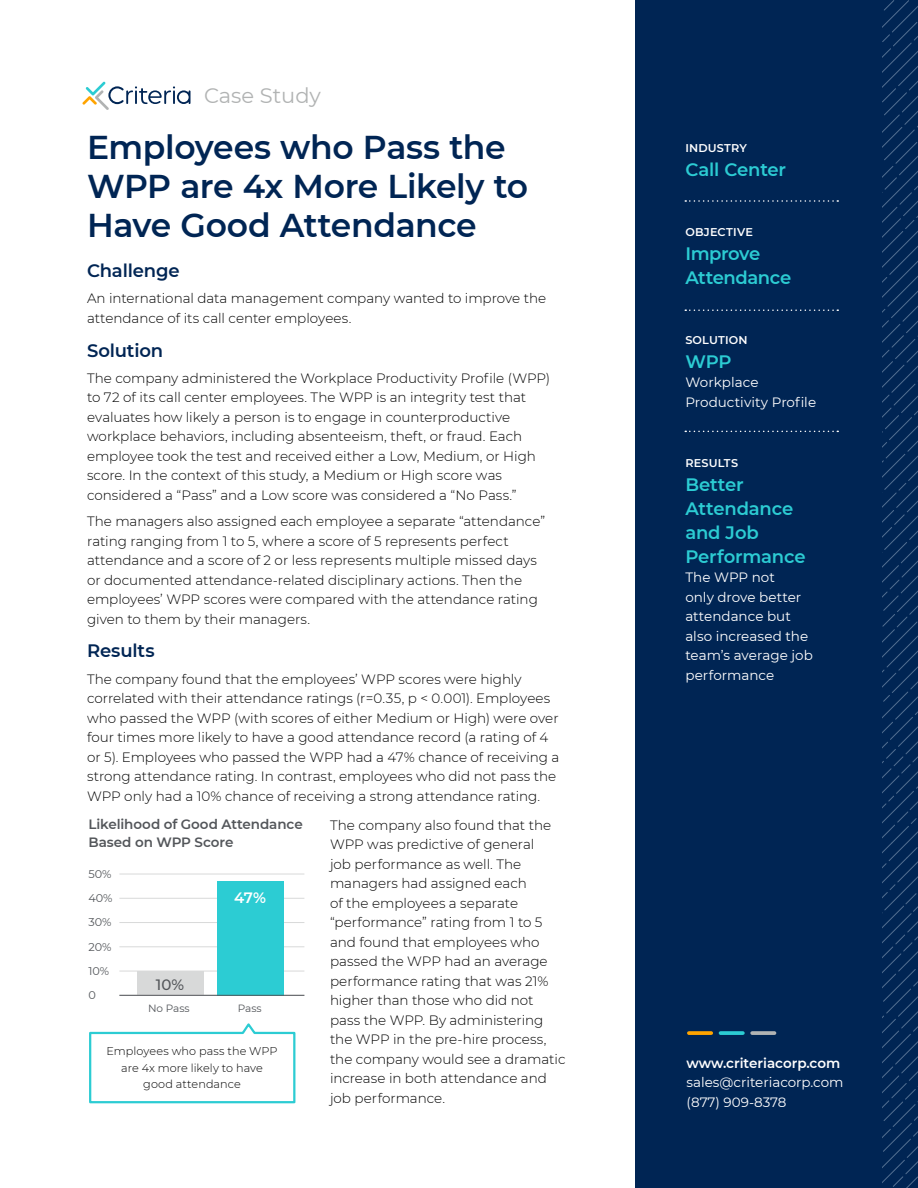
<style>
.page{position:relative;width:918px;height:1188px;background:#fff}
.page>*{position:absolute;margin:0;border:0;box-sizing:border-box;transform-origin:0 0}
.t1{font:600 33px/39px "Montserrat";letter-spacing:-.01em;color:#002554}
.t2{font:21px "Montserrat";color:#b1b3b3}
.t3{font:600 18px/24px "Montserrat";letter-spacing:-.01em;color:#2cccd3}
.t4{font:600 18px "Montserrat";letter-spacing:-.005em;color:#002554}
.t5{font:500 15px "Montserrat";color:#53565a}
.t6{font:600 15px "Montserrat";color:#fff}
.t7{font:300 13.5px/19.5px "Montserrat";color:#000}
.t8{font:13.5px/19.5px "Montserrat";color:#fff}
.t9{font:600 13.5px/18px "Montserrat";letter-spacing:-.005em;color:#53565a}
.t10{font:600 13.5px "Montserrat";letter-spacing:-.005em;color:#fff}
.t11{font:300 11.25px/16.5px "Montserrat";letter-spacing:.005em;color:#000;text-align:center}
.t12{font:600 11.25px "Montserrat";letter-spacing:.015em;color:#fff}
.t13{font:11.25px/24.5px "Montserrat";color:#53565a}
.t14{font:10.5px "Montserrat";color:#53565a}
</style>
<div class="page">
<div style="left:635px;top:0;width:283px;height:1188px;background:#002554"></div>
<svg style="left:882px;top:0;width:36px;height:1188px"></svg>
<svg style="left:83px;top:82px;width:108px;height:28px"></svg>
<svg style="left:689px;top:1031px;width:22px;height:4px"></svg>
<svg style="left:721px;top:1031px;width:22px;height:4px"></svg>
<svg style="left:752px;top:1031px;width:23px;height:4px"></svg>
<svg style="left:685px;top:200px;width:153px;height:2px"></svg>
<svg style="left:685px;top:309px;width:153px;height:2px"></svg>
<svg style="left:685px;top:431px;width:153px;height:1px"></svg>
<hr style="left:119px;top:971px;width:185px;height:1px;background:#d8d9d9">
<hr style="left:119px;top:946px;width:185px;height:1px;background:#d8d9d9">
<hr style="left:119px;top:922px;width:185px;height:1px;background:#d8d9d9">
<hr style="left:119px;top:898px;width:185px;height:1px;background:#d8d9d9">
<hr style="left:119px;top:874px;width:185px;height:1px;background:#d8d9d9">
<svg style="left:89px;top:1023px;width:207px;height:81px"></svg>
<div style="left:137px;top:971px;width:66px;height:24px;background:#d8d9d9"></div>
<div style="left:217px;top:881px;width:66px;height:114px;background:#2cccd3"></div>
<hr style="left:119px;top:995px;width:185px;height:1px;background:#53565a">
<h2 class="t2" style="left:204px;top:81px;width:118px">Case Study</h2>
<h1 class="t1" style="left:87px;top:127px;width:443px">Employees who Pass the<br>WPP are 4x More Likely to<br>Have Good Attendance</h1>
<h3 class="t4" style="left:87px;top:258px;width:94px">Challenge</h3>
<p class="t7" style="left:87px;top:288px;width:461px">An international data management company wanted to improve the attendance of its call center employees.</p>
<h3 class="t4" style="left:87px;top:338px;width:78px">Solution</h3>
<p class="t7" style="left:87px;top:368px;width:465px">The company administered the Workplace Productivity Profile (WPP) to 72 of its call center employees. The WPP is an integrity test that evaluates how likely a person is to engage in counterproductive workplace behaviors, including absenteeism, theft, or fraud. Each employee took the test and received either a Low, Medium, or High score. In the context of this study, a Medium or High score was considered a “Pass” and a Low score was considered a “No Pass.”</p>
<p class="t7" style="left:87px;top:511px;width:460px">The managers also assigned each employee a separate “attendance” rating ranging from 1 to 5, where a score of 5 represents perfect attendance and a score of 2 or less represents multiple missed days or documented attendance-related disciplinary actions. Then the employees’ WPP scores were compared with the attendance rating given to them by their managers.</p>
<h3 class="t4" style="left:87px;top:638px;width:69px">Results</h3>
<p class="t7" style="left:87px;top:669px;width:474px">The company found that the employees’ WPP scores were highly correlated with their attendance ratings (r=0.35, p &lt; 0.001). Employees who passed the WPP (with scores of either Medium or High) were over four times more likely to have a good attendance record (a rating of 4 or 5). Employees who passed the WPP had a 47% chance of receiving a strong attendance rating. In contrast, employees who did not pass the WPP only had a 10% chance of receiving a strong attendance rating.</p>
<p class="t7" style="left:330px;top:815px;width:237px">The company also found that the<br>WPP was predictive of general<br>job performance as well. The managers had assigned each<br>of the employees a separate “performance” rating from 1 to 5 and found that employees who passed the WPP had an average performance rating that was 21% higher than those who did not pass the WPP. By administering the WPP in the pre-hire process, the company would see a dramatic increase in both attendance and job performance.</p>
<p class="t9" style="left:88px;top:814px;width:216px">Likelihood of Good Attendance<br>Based on WPP Score</p>
<p class="t13" style="left:88px;top:861px;width:26px">50%<br>40%<br>30%<br>20%<br>10%<br>0</p>
<p class="t6" style="left:234px;top:887px;width:33px">47%</p>
<p class="t5" style="left:156px;top:975px;width:30px">10%</p>
<p class="t14" style="left:148px;top:1001px;width:43px">No Pass</p>
<p class="t14" style="left:238px;top:1001px;width:25px">Pass</p>
<p class="t11" style="left:106px;top:1043px;width:173px">Employees who pass the WPP are 4x more likely to have good attendance</p>
<p class="t12" style="left:685px;top:140px;width:63px">INDUSTRY</p>
<h3 class="t3" style="left:685px;top:157px;width:102px">Call Center</h3>
<p class="t12" style="left:685px;top:224px;width:69px">OBJECTIVE</p>
<h3 class="t3" style="left:685px;top:241px;width:107px">Improve<br>Attendance</h3>
<p class="t12" style="left:685px;top:332px;width:64px">SOLUTION</p>
<h3 class="t3" style="left:685px;top:349px;width:48px">WPP</h3>
<p class="t8" style="left:685px;top:372px;width:132px">Workplace<br>Productivity Profile</p>
<p class="t12" style="left:685px;top:455px;width:54px">RESULTS</p>
<h3 class="t3" style="left:685px;top:472px;width:122px">Better<br>Attendance and Job<br>Performance</h3>
<p class="t8" style="left:685px;top:567px;width:129px">The WPP not<br>only drove better attendance but also increased the team’s average job performance</p>
<p class="t10" style="left:687px;top:1054px;width:155px">www.criteriacorp.com</p>
<p class="t8" style="left:687px;top:1072px;width:158px">sales@criteriacorp.com (877) 909-8378</p>
</div>
